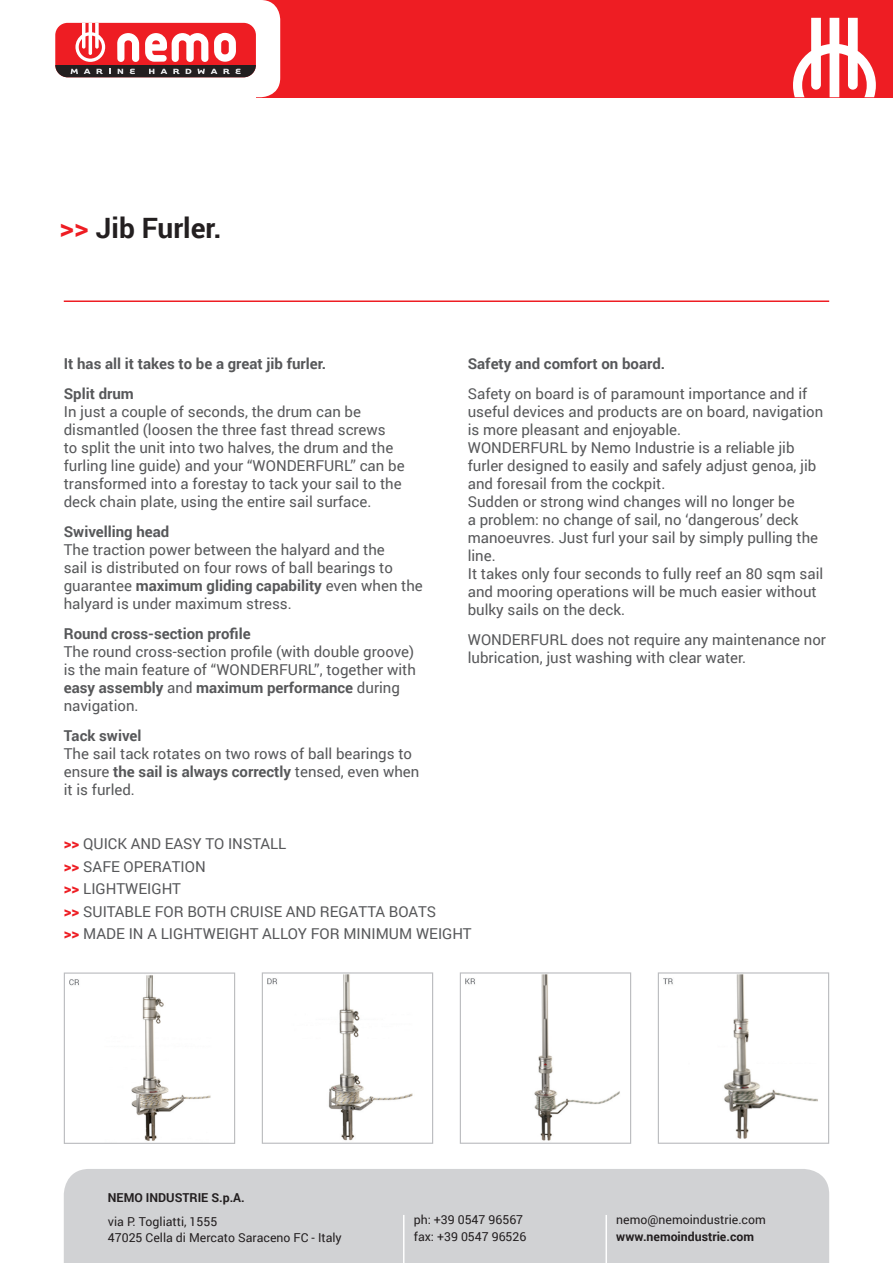
<style>
.page{position:relative;width:893px;height:1263px;background:#fff}
.page>*{position:absolute;margin:0;border:0;box-sizing:border-box;transform-origin:0 0}
.t1{font:700 28.05px "Roboto";color:#231f20}
.t2{font:15px/18px "Roboto";color:#57585a}
.t3{font:700 15px "Roboto";color:#57585a}
.t4{font:12.3px "Roboto";color:#231f20}
.t5{font:700 12.3px "Roboto";color:#231f20}
.s1{color:#ee1d23}
.s2{font-weight:700}
.s3{font-weight:900;color:#ee1d23}
</style>
<div class="page">
<div style="left:257px;top:0;width:636px;height:97px;background:#ee1d23"></div>
<svg style="left:793px;top:18px;width:83px;height:79px"></svg>
<div style="left:236px;top:0;width:44px;height:97px;background:#fff;border-radius:20px"></div>
<hr style="left:64px;top:300px;width:765px;height:2px;background:#ee1d23">
<img style="left:69px;top:975px;width:142px;height:166px">
<div style="left:64px;top:972px;width:171px;height:172px;border:1px solid #bcbdc0"></div>
<img style="left:267px;top:974px;width:146px;height:167px">
<div style="left:262px;top:972px;width:171px;height:172px;border:1px solid #bcbdc0"></div>
<img style="left:465px;top:974px;width:155px;height:167px">
<div style="left:460px;top:972px;width:171px;height:172px;border:1px solid #bcbdc0"></div>
<img style="left:663px;top:974px;width:155px;height:165px">
<div style="left:658px;top:972px;width:171px;height:172px;border:1px solid #bcbdc0"></div>
<div style="left:64px;top:1169px;width:765px;height:94px;background:#d1d2d4"></div>
<hr style="left:403px;top:1215px;width:1px;height:48px;background:#fff">
<hr style="left:605px;top:1215px;width:2px;height:48px;background:#fff">
<div style="left:55px;top:23px;width:201px;height:54px;background:#ee1d23;border-radius:12px"></div>
<div style="left:55px;top:65px;width:201px;height:12px;background:#231f20"></div>
<svg style="left:71px;top:69px;width:7px;height:5px"></svg>
<svg style="left:84px;top:69px;width:7px;height:5px"></svg>
<svg style="left:97px;top:69px;width:6px;height:5px"></svg>
<svg style="left:118px;top:69px;width:5px;height:5px"></svg>
<svg style="left:130px;top:69px;width:5px;height:5px"></svg>
<svg style="left:149px;top:69px;width:5px;height:5px"></svg>
<svg style="left:160px;top:69px;width:7px;height:5px"></svg>
<svg style="left:173px;top:69px;width:6px;height:5px"></svg>
<svg style="left:186px;top:69px;width:5px;height:5px"></svg>
<svg style="left:197px;top:69px;width:8px;height:5px"></svg>
<svg style="left:211px;top:69px;width:6px;height:5px"></svg>
<svg style="left:75px;top:23px;width:30px;height:39px"></svg>
<svg style="left:145px;top:33px;width:63px;height:29px"></svg>
<svg style="left:117px;top:33px;width:22px;height:29px"></svg>
<div style="left:214px;top:33px;width:22px;height:29px;background:#fff;border-radius:11px"></div>
<svg style="left:221px;top:40px;width:8px;height:14px"></svg>
<svg style="left:223px;top:69px;width:18px;height:5px"></svg>
<p class="t1" style="left:60px;top:209px;width:164px"><span class="s1">&gt;&gt;</span> Jib Furler.</p>
<p class="t3" style="left:64px;top:353px;width:264px">It has all it takes to be a great jib furler.</p>
<p class="t3" style="left:64px;top:383px;width:72px">Split drum</p>
<p class="t2" style="left:64px;top:402px;width:342px">In just a couple of seconds, the drum can be dismantled (loosen the three fast thread screws<br>to split the unit into two halves, the drum and the furling line guide) and your “WONDERFURL” can be transformed into a forestay to tack your sail to the deck chain plate, using the entire sail surface.</p>
<p class="t3" style="left:64px;top:521px;width:107px">Swivelling head</p>
<p class="t2" style="left:64px;top:540px;width:361px">The traction power between the halyard and the<br>sail is distributed on four rows of ball bearings to guarantee <span class="s2">maximum gliding capability</span> even when the halyard is under maximum stress.</p>
<p class="t3" style="left:64px;top:623px;width:188px">Round cross-section profile</p>
<p class="t2" style="left:64px;top:642px;width:354px">The round cross-section profile (with double groove) is the main feature of “WONDERFURL”, together with <span class="s2">easy assembly</span> and <span class="s2">maximum performance</span> during navigation.</p>
<p class="t3" style="left:64px;top:725px;width:79px">Tack swivel</p>
<p class="t2" style="left:64px;top:744px;width:357px">The sail tack rotates on two rows of ball bearings to ensure <span class="s2">the sail is always correctly</span> tensed, even when it is furled.</p>
<p class="t3" style="left:468px;top:353px;width:199px">Safety and comfort on board.</p>
<p class="t2" style="left:468px;top:384px;width:357px">Safety on board is of paramount importance and if useful devices and products are on board, navigation is more pleasant and enjoyable.</p>
<p class="t2" style="left:468px;top:438px;width:350px">WONDERFURL by Nemo Industrie is a reliable jib furler designed to easily and safely adjust genoa, jib and foresail from the cockpit.</p>
<p class="t2" style="left:468px;top:492px;width:352px">Sudden or strong wind changes will no longer be<br>a problem: no change of sail, no ‘dangerous’ deck manoeuvres. Just furl your sail by simply pulling the line.</p>
<p class="t2" style="left:468px;top:564px;width:357px">It takes only four seconds to fully reef an 80 sqm sail and mooring operations will be much easier without bulky sails on the deck.</p>
<p class="t2" style="left:468px;top:630px;width:360px">WONDERFURL does not require any maintenance nor lubrication, just washing with clear water.</p>
<p class="t2" style="left:64px;top:834px;width:224px"><span class="s3">&gt;&gt;</span> QUICK AND EASY TO INSTALL</p>
<p class="t2" style="left:64px;top:857px;width:144px"><span class="s3">&gt;&gt;</span> SAFE OPERATION</p>
<p class="t2" style="left:64px;top:879px;width:119px"><span class="s3">&gt;&gt;</span> LIGHTWEIGHT</p>
<p class="t2" style="left:64px;top:902px;width:374px"><span class="s3">&gt;&gt;</span> SUITABLE FOR BOTH CRUISE AND REGATTA BOATS</p>
<p class="t2" style="left:64px;top:924px;width:409px"><span class="s3">&gt;&gt;</span> MADE IN A LIGHTWEIGHT ALLOY FOR MINIMUM WEIGHT</p>
<p class="t5" style="left:108px;top:1189px;width:138px">NEMO INDUSTRIE S.p.A.</p>
<p class="t4" style="left:108px;top:1213px;width:111px">via P. Togliatti, 1555</p>
<p class="t4" style="left:108px;top:1229px;width:235px">47025 Cella di Mercato Saraceno FC - Italy</p>
<p class="t4" style="left:414px;top:1211px;width:111px">ph: +39 0547 96567</p>
<p class="t4" style="left:414px;top:1228px;width:114px">fax: +39 0547 96526</p>
<p class="t4" style="left:616px;top:1211px;width:151px">nemo@nemoindustrie.com</p>
<p class="t5" style="left:616px;top:1228px;width:139px">www.nemoindustrie.com</p>
</div>
